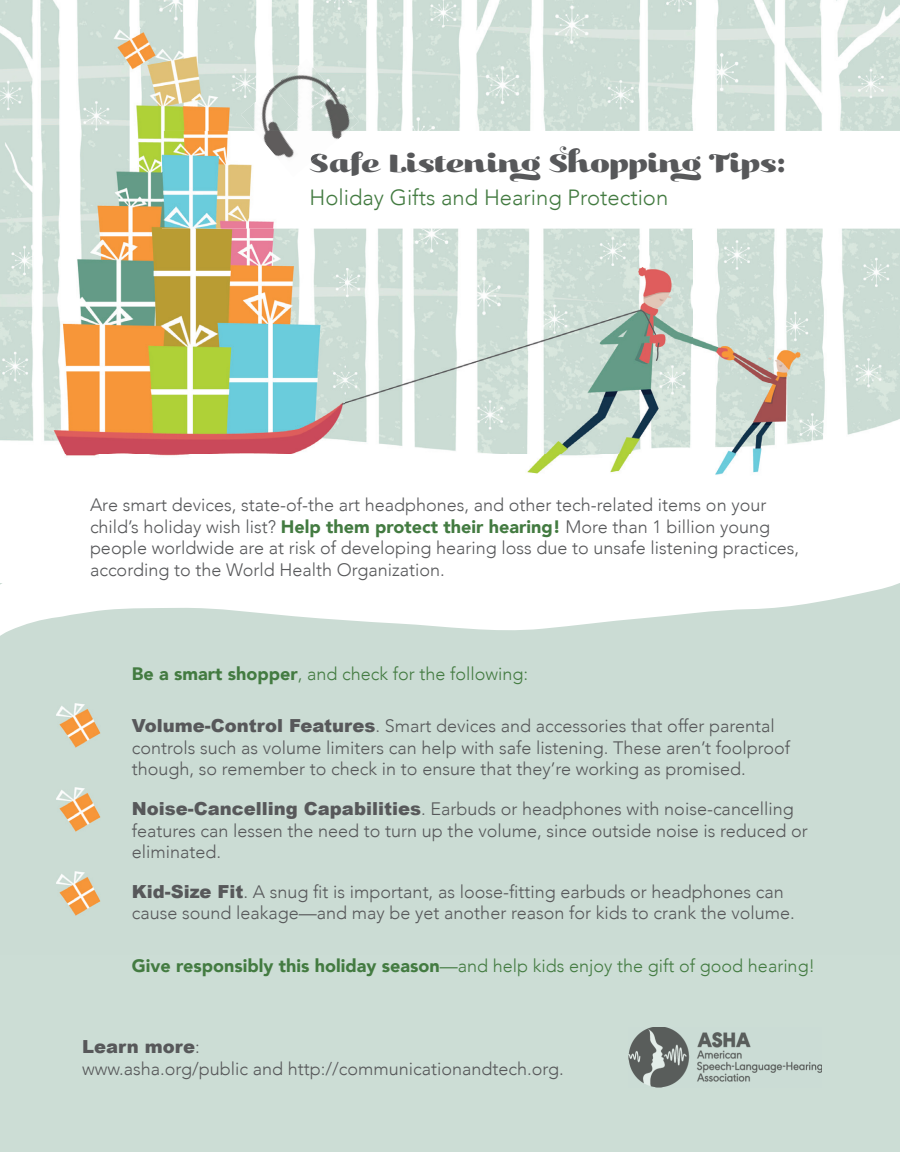
<style>
.page{position:relative;width:900px;height:1152px;background:#fff}
.page>*{position:absolute;margin:0;border:0;box-sizing:border-box;transform-origin:0 0}
.t1{font:30px "Kari Display Pro";color:#57585a}
.t2{font:300 22px "Avenir";color:#437b41}
.t3{font:300 18px/21.6px "Avenir";color:#57585a}
.t4{font:300 18px "Avenir";color:#437b41}
.t5{font:900 18px "Arial";color:#57585a}
.s1{font-weight:900;color:#437b41}
.s2{font-weight:900}
.s3{font-family:"Arial";font-weight:900}
.s4{font-family:"Avenir";font-weight:300}
</style>
<div class="page">
<div style="left:0;top:924px;width:900px;height:228px;background:#ccddd5"></div>
<img style="left:0;top:0;width:900px;height:475px">
<img style="left:629px;top:1027px;width:193px;height:60px">
<img style="left:162px;top:131px;width:738px;height:97px">
<img style="left:310px;top:146px;width:476px;height:35px">
<img style="left:56px;top:703px;width:44px;height:44px">
<img style="left:56px;top:787px;width:44px;height:44px">
<img style="left:56px;top:871px;width:44px;height:44px">
<svg style="left:0;top:583px;width:900px;height:88px;fill:#cbdcd4"></svg>
<img style="left:241px;top:87px;width:43px;height:44px">
<img style="left:274px;top:59px;width:59px;height:59px">
<img style="left:284px;top:118px;width:16px;height:13px">
<img style="left:300px;top:90px;width:59px;height:41px">
<img style="left:255px;top:131px;width:93px;height:46px">
<img style="left:310px;top:146px;width:20px;height:17px">
<h1 class="t1" style="left:310px;top:143px;width:478px">Safe Listening Shopping Tips:</h1>
<p class="t2" style="left:310px;top:185px;width:360px">Holiday Gifts and Hearing Protection</p>
<p class="t3" style="left:90px;top:494px;width:711px">Are smart devices, state-of-the art headphones, and other tech-related items on your child’s holiday wish list? <span class="s1">Help them protect their hearing!</span> More than 1 billion young people worldwide are at risk of developing hearing loss due to unsafe listening practices, according to the World Health Organization.</p>
<p class="t4" style="left:132px;top:663px;width:398px"><span class="s2">Be a smart shopper</span>, and check for the following:</p>
<p class="t3" style="left:132px;top:715px;width:660px"><span class="s3">Volume-Control Features</span>. Smart devices and accessories that offer parental controls such as volume limiters can help with safe listening. These aren’t foolproof though, so remember to check in to ensure that they’re working as promised.</p>
<p class="t3" style="left:132px;top:798px;width:678px"><span class="s3">Noise-Cancelling Capabilities</span>. Earbuds or headphones with noise-cancelling features can lessen the need to turn up the volume, since outside noise is reduced or eliminated.</p>
<p class="t3" style="left:132px;top:881px;width:665px"><span class="s3">Kid-Size Fit</span>. A snug fit is important, as loose-fitting earbuds or headphones can cause sound leakage—and may be yet another reason for kids to crank the volume.</p>
<p class="t4" style="left:132px;top:955px;width:685px"><span class="s2">Give responsibly this holiday season</span>—and help kids enjoy the gift of good hearing!</p>
<p class="t5" style="left:82px;top:1033px;width:119px">Learn more<span class="s4">:</span></p>
<p class="t3" style="left:82px;top:1058px;width:483px">www.asha.org/public and http://communicationandtech.org.</p>
</div>
